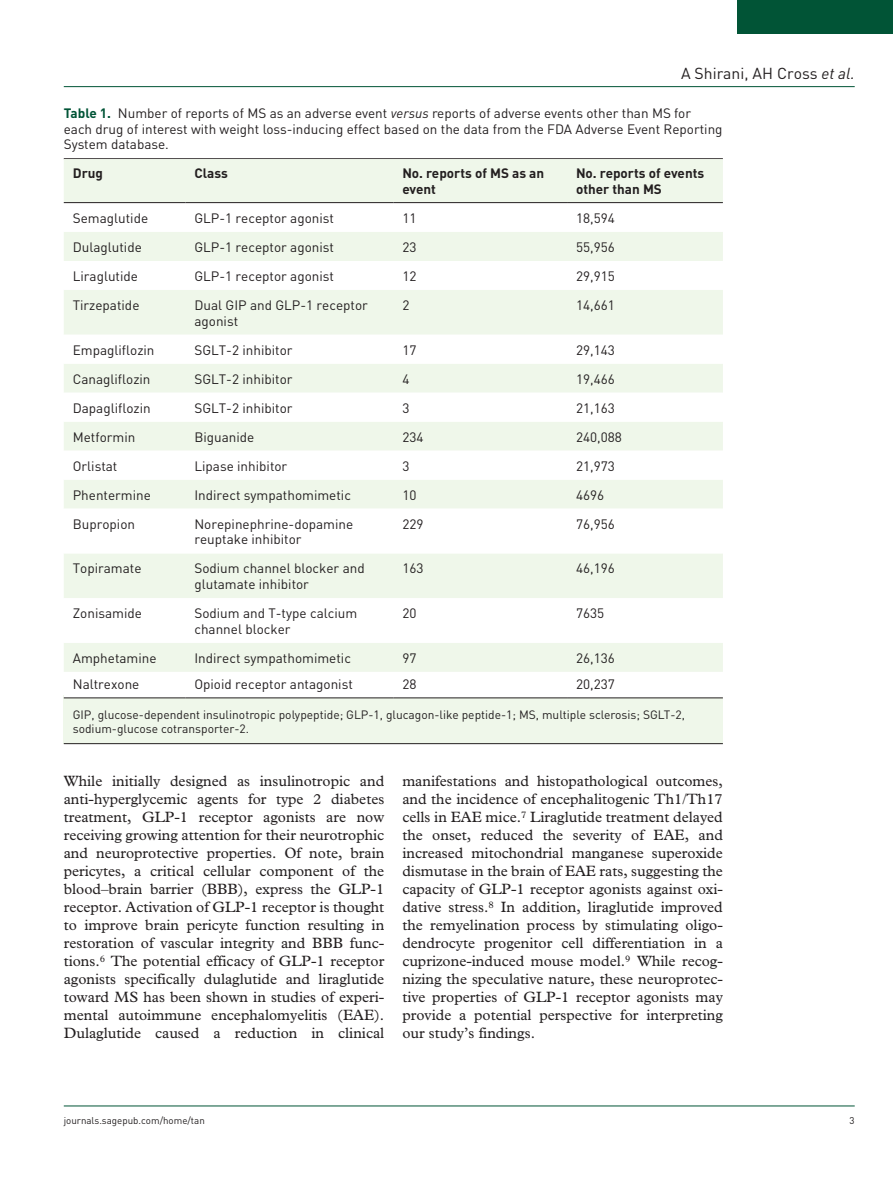
<style>
.page{position:relative;width:893px;height:1191px;background:#fff}
.page>*{position:absolute;margin:0;border:0;box-sizing:border-box;transform-origin:0 0}
.t1{font:15.75px "DIN";color:#231f20}
.t2{font:15px/18px "Plantin Std";color:#231f20;text-align:justify}
.t3{font:13.5px/15.8px "DIN";color:#231f20}
.t4{font:700 13.5px/15.8px "DIN";color:#231f20}
.t5{font:12px/14.2px "DIN";color:#231f20}
.t6{font:9.75px "DIN";color:#231f20}
.s1{font-style:italic}
.s2{font-weight:700;color:#015436}
</style>
<div class="page">
<hr style="left:64px;top:86px;width:791px;height:1px;background:#015436">
<hr style="left:64px;top:1105px;width:791px;height:1px;background:#015436">
<div style="left:738px;top:0;width:155px;height:34px;background:#015436"></div>
<div style="left:64px;top:695px;width:659px;height:48px;background:#eff7ea"></div>
<hr style="left:64px;top:158px;width:659px;height:1px;background:#231f20">
<hr style="left:64px;top:743px;width:659px;height:1px;background:#231f20">
<div style="left:64px;top:159px;width:659px;height:43px;background:#eff7ea"></div>
<svg style="left:64px;top:203px;width:659px;height:494px"></svg>
<hr style="left:64px;top:202px;width:121px;height:1px;background:#231f20">
<hr style="left:185px;top:202px;width:208px;height:1px;background:#231f20">
<hr style="left:393px;top:202px;width:174px;height:1px;background:#231f20">
<hr style="left:567px;top:202px;width:156px;height:1px;background:#231f20">
<hr style="left:64px;top:697px;width:121px;height:1px;background:#231f20">
<hr style="left:185px;top:697px;width:208px;height:1px;background:#231f20">
<hr style="left:393px;top:697px;width:174px;height:1px;background:#231f20">
<hr style="left:567px;top:697px;width:156px;height:1px;background:#231f20">
<p class="t1" style="left:681px;top:63px;width:175px">A Shirani, AH Cross <span class="s1">et al.</span></p>
<p class="t3" style="left:64px;top:105px;width:660px"><span class="s2">Table 1.</span> Number of reports of MS as an adverse event <span class="s1">versus</span> reports of adverse events other than MS for each drug of interest with weight loss-inducing effect based on the data from the FDA Adverse Event Reporting<br>System database.</p>
<p class="t4" style="left:73px;top:164px;width:32px">Drug</p>
<p class="t4" style="left:194px;top:164px;width:35px">Class</p>
<p class="t4" style="left:402px;top:164px;width:143px">No. reports of MS as an event</p>
<p class="t4" style="left:576px;top:164px;width:130px">No. reports of events other than MS</p>
<p class="t3" style="left:73px;top:210px;width:77px">Semaglutide</p>
<p class="t3" style="left:194px;top:210px;width:141px">GLP-1 receptor agonist</p>
<p class="t3" style="left:402px;top:210px;width:16px">11</p>
<p class="t3" style="left:576px;top:210px;width:40px">18,594</p>
<p class="t3" style="left:73px;top:239px;width:71px">Dulaglutide</p>
<p class="t3" style="left:194px;top:239px;width:141px">GLP-1 receptor agonist</p>
<p class="t3" style="left:402px;top:239px;width:16px">23</p>
<p class="t3" style="left:576px;top:239px;width:40px">55,956</p>
<p class="t3" style="left:73px;top:268px;width:67px">Liraglutide</p>
<p class="t3" style="left:194px;top:268px;width:141px">GLP-1 receptor agonist</p>
<p class="t3" style="left:402px;top:268px;width:16px">12</p>
<p class="t3" style="left:576px;top:268px;width:40px">29,915</p>
<p class="t3" style="left:73px;top:297px;width:68px">Tirzepatide</p>
<p class="t3" style="left:194px;top:297px;width:175px">Dual GIP and GLP-1 receptor agonist</p>
<p class="t3" style="left:402px;top:297px;width:9px">2</p>
<p class="t3" style="left:576px;top:297px;width:40px">14,661</p>
<p class="t3" style="left:73px;top:342px;width:83px">Empagliflozin</p>
<p class="t3" style="left:194px;top:342px;width:100px">SGLT-2 inhibitor</p>
<p class="t3" style="left:402px;top:342px;width:16px">17</p>
<p class="t3" style="left:576px;top:342px;width:40px">29,143</p>
<p class="t3" style="left:73px;top:371px;width:79px">Canagliflozin</p>
<p class="t3" style="left:194px;top:371px;width:100px">SGLT-2 inhibitor</p>
<p class="t3" style="left:402px;top:371px;width:9px">4</p>
<p class="t3" style="left:576px;top:371px;width:40px">19,466</p>
<p class="t3" style="left:73px;top:400px;width:80px">Dapagliflozin</p>
<p class="t3" style="left:194px;top:400px;width:100px">SGLT-2 inhibitor</p>
<p class="t3" style="left:402px;top:400px;width:9px">3</p>
<p class="t3" style="left:576px;top:400px;width:40px">21,163</p>
<p class="t3" style="left:73px;top:429px;width:64px">Metformin</p>
<p class="t3" style="left:194px;top:429px;width:61px">Biguanide</p>
<p class="t3" style="left:402px;top:429px;width:23px">234</p>
<p class="t3" style="left:576px;top:429px;width:47px">240,088</p>
<p class="t3" style="left:73px;top:458px;width:46px">Orlistat</p>
<p class="t3" style="left:194px;top:458px;width:94px">Lipase inhibitor</p>
<p class="t3" style="left:402px;top:458px;width:9px">3</p>
<p class="t3" style="left:576px;top:458px;width:40px">21,973</p>
<p class="t3" style="left:73px;top:487px;width:80px">Phentermine</p>
<p class="t3" style="left:194px;top:487px;width:158px">Indirect sympathomimetic</p>
<p class="t3" style="left:402px;top:487px;width:16px">10</p>
<p class="t3" style="left:576px;top:487px;width:30px">4696</p>
<p class="t3" style="left:73px;top:515px;width:64px">Bupropion</p>
<p class="t3" style="left:194px;top:515px;width:160px">Norepinephrine-dopamine reuptake inhibitor</p>
<p class="t3" style="left:402px;top:515px;width:23px">229</p>
<p class="t3" style="left:576px;top:515px;width:40px">76,956</p>
<p class="t3" style="left:73px;top:560px;width:70px">Topiramate</p>
<p class="t3" style="left:194px;top:560px;width:172px">Sodium channel blocker and glutamate inhibitor</p>
<p class="t3" style="left:402px;top:560px;width:23px">163</p>
<p class="t3" style="left:576px;top:560px;width:40px">46,196</p>
<p class="t3" style="left:73px;top:605px;width:71px">Zonisamide</p>
<p class="t3" style="left:194px;top:605px;width:164px">Sodium and T-type calcium channel blocker</p>
<p class="t3" style="left:402px;top:605px;width:16px">20</p>
<p class="t3" style="left:576px;top:605px;width:30px">7635</p>
<p class="t3" style="left:73px;top:650px;width:85px">Amphetamine</p>
<p class="t3" style="left:194px;top:650px;width:158px">Indirect sympathomimetic</p>
<p class="t3" style="left:402px;top:650px;width:16px">97</p>
<p class="t3" style="left:576px;top:650px;width:40px">26,136</p>
<p class="t3" style="left:73px;top:676px;width:68px">Naltrexone</p>
<p class="t3" style="left:194px;top:676px;width:160px">Opioid receptor antagonist</p>
<p class="t3" style="left:402px;top:676px;width:16px">28</p>
<p class="t3" style="left:576px;top:676px;width:40px">20,237</p>
<p class="t5" style="left:73px;top:707px;width:614px">GIP, glucose-dependent insulinotropic polypeptide; GLP-1, glucagon-like peptide-1; MS, multiple sclerosis; SGLT-2, sodium-glucose cotransporter-2.</p>
<p class="t2" style="left:64px;top:772px;width:322px">While initially designed as insulinotropic and anti-hyperglycemic agents for type 2 diabetes treatment, GLP-1 receptor agonists are now receiving growing attention for their neurotrophic and neuroprotective properties. Of note, brain pericytes, a critical cellular component of the blood–brain barrier (BBB), express the GLP-1 receptor. Activation of GLP-1 receptor is thought to improve brain pericyte function resulting in restoration of vascular integrity and BBB func&shy;tions.<sup>6</sup> The potential efficacy of GLP-1 receptor agonists specifically dulaglutide and liraglutide toward MS has been shown in studies of experi&shy;mental autoimmune encephalomyelitis (EAE).<br>Dulaglutide caused a reduction in clinical</p>
<p class="t2" style="left:402px;top:772px;width:322px">manifestations and histopathological outcomes, and the incidence of encephalitogenic Th1/Th17 cells in EAE mice.<sup>7</sup> Liraglutide treatment delayed the onset, reduced the severity of EAE, and increased mitochondrial manganese superoxide dismutase in the brain of EAE rats, suggesting the capacity of GLP-1 receptor agonists against oxi&shy;dative stress.<sup>8</sup> In addition, liraglutide improved the remyelination process by stimulating oligo&shy;dendrocyte progenitor cell differentiation in a cuprizone-induced mouse model.<sup>9</sup> While recog&shy;nizing the speculative nature, these neuroprotec&shy;tive properties of GLP-1 receptor agonists may provide a potential perspective for interpreting our study’s findings.</p>
<p class="t6" style="left:64px;top:1114px;width:143px">journals.sagepub.com/home/tan</p>
<p class="t6" style="left:850px;top:1114px;width:7px">3</p>
</div>
